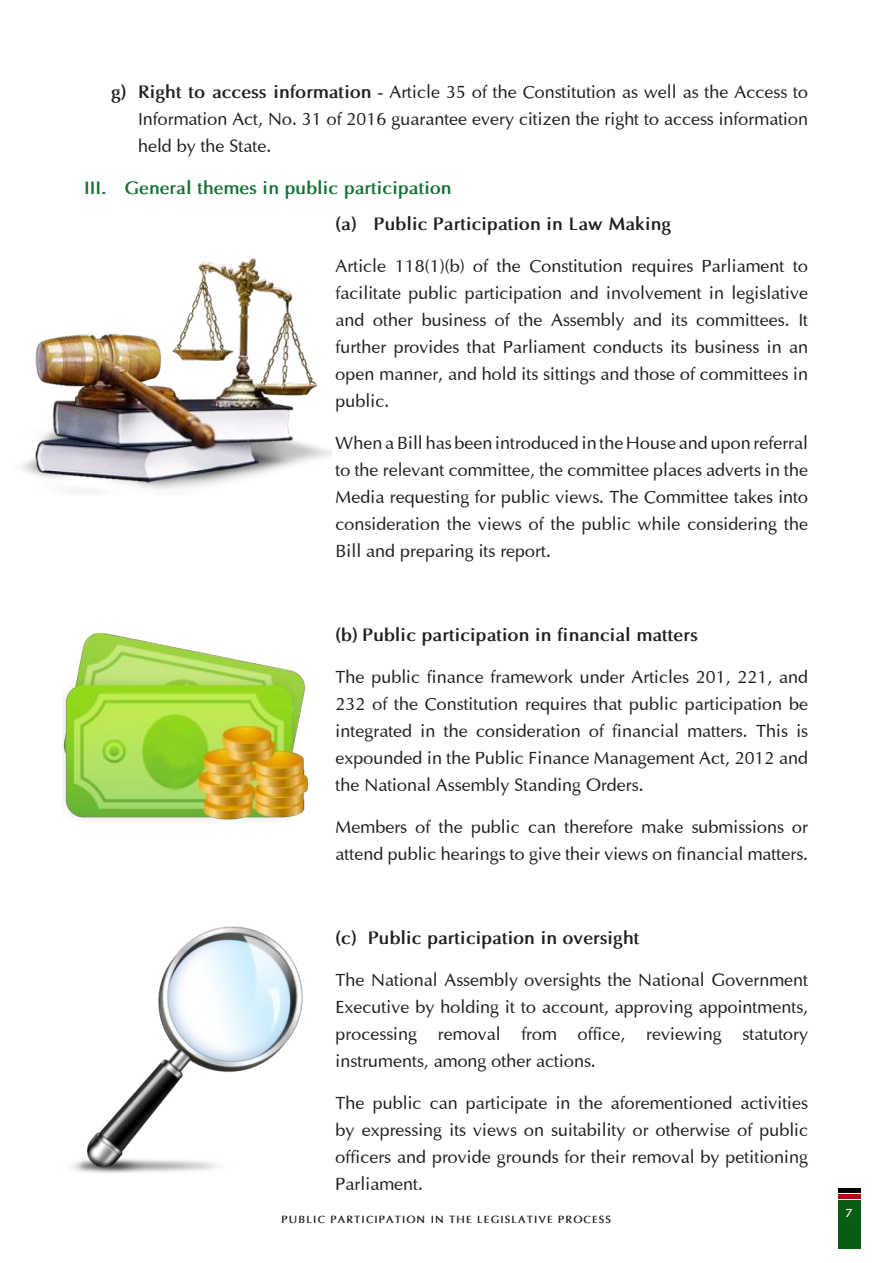
<style>
.page{position:relative;width:893px;height:1263px;background:#fff}
.page>*{position:absolute;margin:0;border:0;box-sizing:border-box;transform-origin:0 0}
.t1{font:18px/27px "Optima";color:#231f20;text-align:justify}
.t2{font:700 18px "Optima";color:#231f20}
.t3{font:700 18px "Optima";color:#157238}
.t4{font:700 12px "Optima";color:#fff}
.t5{font:700 10.5px "Optima";letter-spacing:.1em;color:#231f20}
.s1{font-weight:700}
</style>
<div class="page">
<div style="left:838px;top:1200px;width:22px;height:48px;background:#095d12"></div>
<div style="left:838px;top:1194px;width:22px;height:5px;background:#b00a18"></div>
<hr style="left:838px;top:1188px;width:22px;height:4px;background:#000">
<img style="left:21px;top:257px;width:310px;height:236px">
<img style="left:63px;top:632px;width:245px;height:188px">
<img style="left:71px;top:926px;width:232px;height:247px">
<p class="t1" style="left:138px;top:78px;width:672px;text-indent:-27px"><span class="s1">g) Right to access information</span> - Article 35 of the Constitution as well as the Access to Information Act, No. 31 of 2016 guarantee every citizen the right to access information held by the State.</p>
<p class="t3" style="left:84px;top:177px;width:369px">III. General themes in public participation</p>
<p class="t2" style="left:336px;top:213px;width:337px">(a) Public Participation in Law Making</p>
<p class="t1" style="left:336px;top:252px;width:474px">Article 118(1)(b) of the Constitution requires Parliament to facilitate public participation and involvement in legislative and other business of the Assembly and its committees. It further provides that Parliament conducts its business in an open manner, and hold its sittings and those of committees in public.</p>
<p class="t1" style="left:336px;top:429px;width:474px">When a Bill has been introduced in the House and upon referral to the relevant committee, the committee places adverts in the Media requesting for public views. The Committee takes into consideration the views of the public while considering the Bill and preparing its report.</p>
<p class="t2" style="left:336px;top:624px;width:364px">(b) Public participation in financial matters</p>
<p class="t1" style="left:336px;top:663px;width:474px">The public finance framework under Articles 201, 221, and 232 of the Constitution requires that public participation be integrated in the consideration of financial matters. This is expounded in the Public Finance Management Act, 2012 and the National Assembly Standing Orders.</p>
<p class="t1" style="left:336px;top:813px;width:474px">Members of the public can therefore make submissions or attend public hearings to give their views on financial matters.</p>
<p class="t2" style="left:336px;top:927px;width:305px">(c) Public participation in oversight</p>
<p class="t1" style="left:336px;top:966px;width:474px">The National Assembly oversights the National Government Executive by holding it to account, approving appointments, processing removal from office, reviewing statutory instruments, among other actions.</p>
<p class="t1" style="left:336px;top:1089px;width:474px">The public can participate in the aforementioned activities by expressing its views on suitability or otherwise of public officers and provide grounds for their removal by petitioning Parliament.</p>
<p class="t5" style="left:282px;top:1213px;width:331px">PUBLIC PARTICIPATION IN THE LEGISLATIVE PROCESS</p>
<p class="t4" style="left:845px;top:1205px;width:9px">7</p>
</div>
